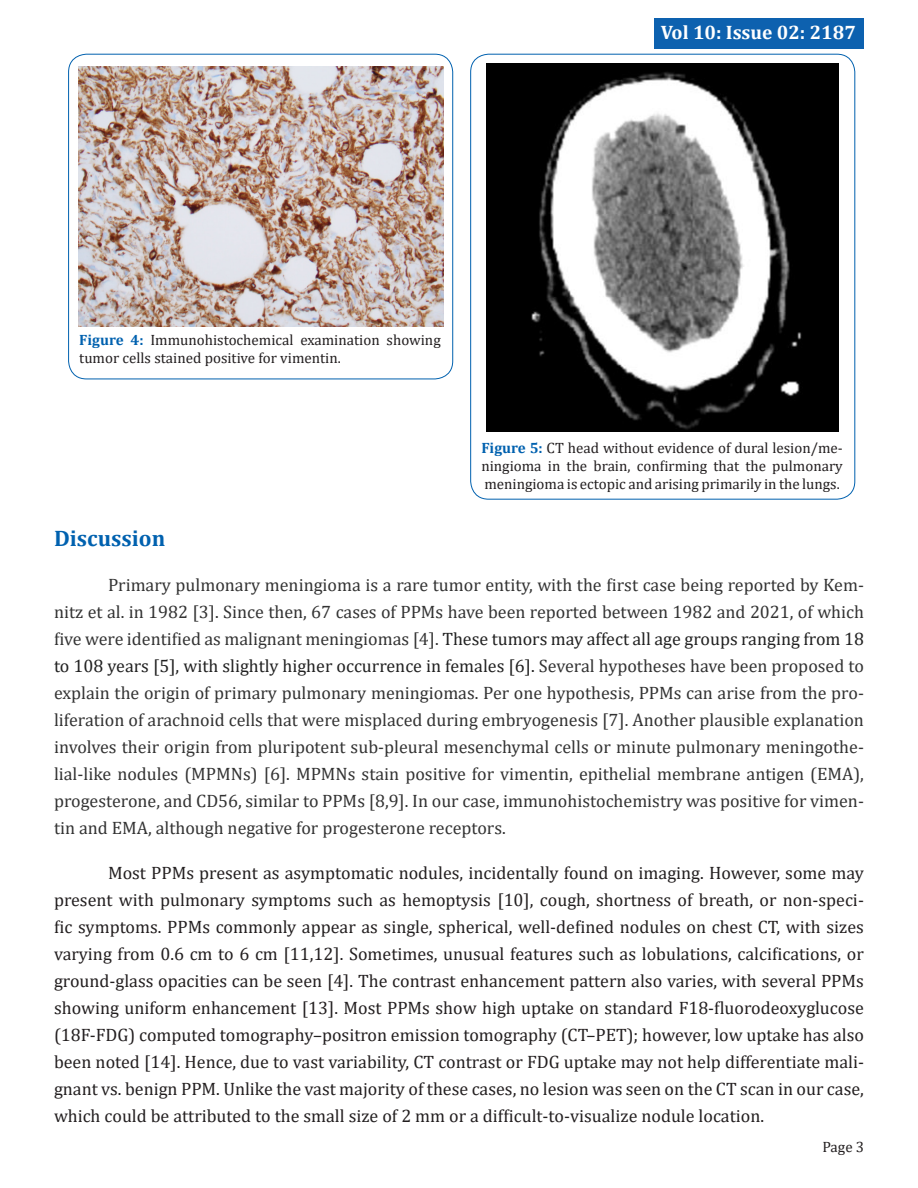
<style>
.page{position:relative;width:918px;height:1188px;background:#fff}
.page>*{position:absolute;margin:0;border:0;box-sizing:border-box;transform-origin:0 0}
.t1{font:700 22.5px "Cambria";color:#0061af}
.t2{font:700 19.5px "Cambria";color:#fff}
.t3{font:18px/27px "Cambria";color:#231f20;text-align:justify}
.t4{font:18px/27px "Cambria";color:#333;text-align:justify}
.t5{font:15px/18px "Cambria";color:#231f20}
.s1{font-weight:700;color:#0061af}
.s2{color:#212121}
</style>
<div class="page">
<div style="left:68px;top:54px;width:385px;height:325px;border:1px solid #0061af;border-radius:18px"></div>
<img style="left:78px;top:66px;width:366px;height:260px">
<img style="left:486px;top:63px;width:352px;height:368px">
<div style="left:654px;top:19px;width:209px;height:30px;background:#0d61af"></div>
<p class="t2" style="left:661px;top:19px;width:197px">Vol 10: Issue 02: 2187</p>
<p class="t5" style="left:79px;top:331px;width:363px"><span class="s1">Figure 4:</span> Immunohistochemical examination showing tumor cells stained positive for vimentin.</p>
<p class="t5" style="left:481px;top:439px;width:363px;text-align:justify"><span class="s1">Figure 5:</span> CT head without evidence of dural lesion/me&shy;ningioma in the brain, confirming that the pulmonary meningioma is ectopic and arising primarily in the lungs.</p>
<p class="t1" style="left:54px;top:522px;width:113px">Discussion</p>
<p class="t4" style="left:54px;top:571px;width:812px;text-indent:54px">Primary pulmonary meningioma is a rare tumor entity, with the first case being reported by Kem&shy;nitz et al. in 1982 [3]. Since then, 67 cases of PPMs have been reported between 1982 and 2021, of which five were identified as malignant meningiomas [4]. <span class="s2">These tumors may affect all age groups ranging from 18 to 108 years [5], with slightly higher occurrence in females [6].</span> Several hypotheses have been proposed to explain the origin of primary pulmonary meningiomas. Per one hypothesis, PPMs can arise from the pro&shy;liferation of arachnoid cells that were misplaced during embryogenesis [7]. Another plausible explanation involves their origin from pluripotent sub-pleural mesenchymal cells or minute pulmonary meningothe&shy;lial-like nodules (MPMNs) [6]. MPMNs stain positive for vimentin, epithelial membrane antigen (EMA), progesterone, and CD56, similar to PPMs [8,9]. In our case, immunohistochemistry was positive for vimen&shy;tin and EMA, although negative for progesterone receptors.</p>
<p class="t3" style="left:54px;top:859px;width:812px;text-indent:54px">Most PPMs present as asymptomatic nodules, incidentally found on imaging. However, some may present with pulmonary symptoms such as hemoptysis [10], cough, shortness of breath, or non-speci&shy;fic symptoms. PPMs commonly appear as single, spherical, well-defined nodules on chest CT, with sizes varying from 0.6 cm to 6 cm [11,12]. Sometimes, unusual features such as lobulations, calcifications, or ground-glass opacities can be seen [4]. The contrast enhancement pattern also varies, with several PPMs showing uniform enhancement [13]. Most PPMs show high uptake on standard F18-fluorodeoxyglucose (18F-FDG) computed tomography–positron emission tomography (CT–PET); however, low uptake has also been noted [14]. Hence, due to vast variability, CT contrast or FDG uptake may not help differentiate mali&shy;gnant vs. benign PPM. Unlike the vast majority of these cases, no lesion was seen on the CT scan in our case, which could be attributed to the small size of 2 mm or a difficult-to-visualize nodule location.</p>
<p class="t5" style="left:822px;top:1138px;width:43px">Page 3</p>
</div>
